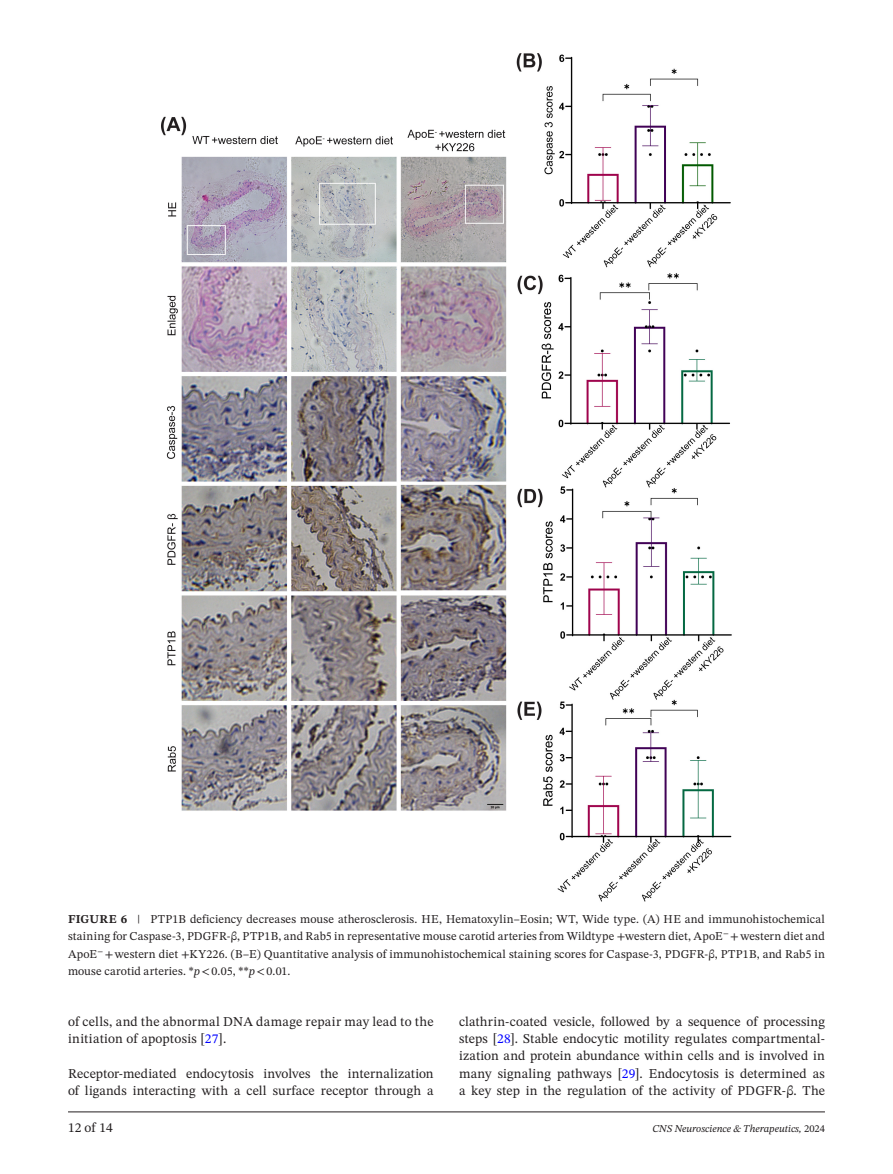
<style>
.page{position:relative;width:893px;height:1174px;background:#fff}
.page>*{position:absolute;margin:0;border:0;box-sizing:border-box;transform-origin:0 0}
.t1{font:13.5px/17.2px "STIX Two Text";letter-spacing:.01em;color:#231f20}
.t2{font:12px/17.2px "STIX Two Text";letter-spacing:.015em;color:#231f20;text-align:justify}
.t3{font:italic 10.5px "STIX Two Text";color:#231f20}
.s1{font-weight:700}
.s2{font-style:italic}
.s3{color:#00f}
.s4{font-style:normal}
</style>
<div class="page">
<hr style="left:68px;top:1111px;width:757px;height:1px;background:#231f20">
<img style="left:161px;top:53px;width:571px;height:849px">
<p class="t2" style="left:68px;top:910px;width:758px"><span class="s1">FIGURE 6</span> | PTP1B deficiency decreases mouse atherosclerosis. HE, Hematoxylin–Eosin; WT, Wide type. (A) HE and immunohistochemical staining for Caspase-3, PDGFR-β, PTP1B, and Rab5 in representative mouse carotid arteries from Wildtype +western diet, ApoE<sup>−</sup> +western diet and ApoE<sup>−</sup> +western diet +KY226. (B–E) Quantitative analysis of immunohistochemical staining scores for Caspase-3, PDGFR-β, PTP1B, and Rab5 in mouse carotid arteries. *<span class="s2">p</span>&lt;0.05, **<span class="s2">p</span>&lt;0.01.</p>
<p class="t1" style="left:68px;top:1012px;width:367px">of cells, and the abnormal DNA damage repair may lead to the initiation of apoptosis [<span class="s3">27</span>].</p>
<p class="t1" style="left:68px;top:1064px;width:367px">Receptor-mediated endocytosis involves the internalization of ligands interacting with a cell surface receptor through a</p>
<p class="t1" style="left:459px;top:1012px;width:367px;text-align:justify">clathrin-coated vesicle, followed by a sequence of processing steps [<span class="s3">28</span>]. Stable endocytic motility regulates compartmental&shy;ization and protein abundance within cells and is involved in many signaling pathways [<span class="s3">29</span>]. Endocytosis is determined as a key step in the regulation of the activity of PDGFR-β. The</p>
<p class="t1" style="left:68px;top:1119px;width:46px">12 of 14</p>
<p class="t3" style="left:652px;top:1121px;width:174px">CNS Neuroscience &amp; Therapeutics, <span class="s4">2024</span></p>
</div>
